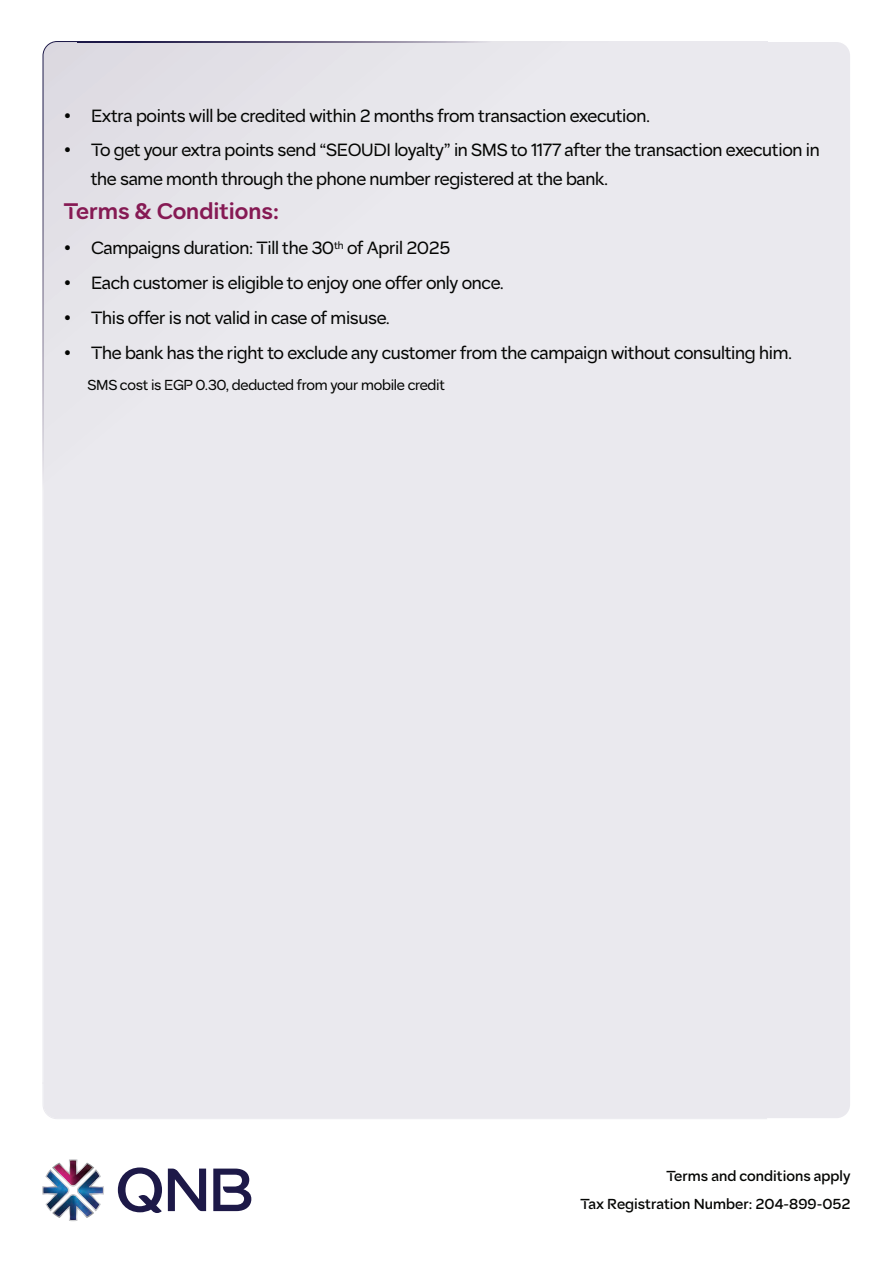
<style>
.page{position:relative;width:893px;height:1263px;background:#fff}
.page>*{position:absolute;margin:0;border:0;box-sizing:border-box;transform-origin:0 0}
.t1{font:600 21px "QNB Sans EN";color:#861a54}
.t2{font:16.5px "QNB Sans EN";letter-spacing:-.02em;color:#040503}
.t3{font:16.5px "Symbol";color:#040503}
.t4{font:500 13.5px/27.8px "QNB Sans EN";color:#040503;text-align:right}
.t5{font:13.5px "QNB Sans EN";letter-spacing:-.02em;color:#040503}
.t6{font:9.6px "QNB Sans EN";color:#040503}
</style>
<div class="page">
<div style="left:79px;top:41px;width:771px;height:1077px;background:#eae9ee"></div>
<div style="left:43px;top:1082px;width:724px;height:37px;background:#eae9ee"></div>
<img style="left:43px;top:41px;width:36px;height:1043px">
<img style="left:78px;top:41px;width:689px;height:1px">
<svg style="left:118px;top:1167px;width:133px;height:46px"></svg>
<svg style="left:42px;top:1159px;width:62px;height:62px"></svg>
<img style="left:43px;top:1160px;width:60px;height:60px">
<p class="t3" style="left:64px;top:108px;width:9px">•</p>
<p class="t3" style="left:64px;top:143px;width:9px">•</p>
<p class="t2" style="left:91px;top:101px;width:561px">Extra points will be credited within 2 months from transaction execution.</p>
<p class="t2" style="left:91px;top:135px;width:730px">To get your extra points send “SEOUDI loyalty” in SMS to 1177 after the transaction execution in</p>
<p class="t2" style="left:91px;top:164px;width:519px">the same month through the phone number registered at the bank.</p>
<p class="t1" style="left:64px;top:193px;width:217px">Terms &amp; Conditions:</p>
<p class="t2" style="left:347px;top:233px;width:105px">of April 2025</p>
<p class="t2" style="left:91px;top:233px;width:245px">Campaigns duration: Till the 30</p>
<p class="t6" style="left:334px;top:237px;width:11px">th</p>
<p class="t3" style="left:64px;top:241px;width:9px">•</p>
<p class="t3" style="left:64px;top:275px;width:9px">•</p>
<p class="t2" style="left:91px;top:268px;width:414px">Each customer is eligible to enjoy one offer only once.</p>
<p class="t3" style="left:64px;top:310px;width:9px">•</p>
<p class="t2" style="left:91px;top:303px;width:300px">This offer is not valid in case of misuse.</p>
<p class="t3" style="left:64px;top:345px;width:9px">•</p>
<p class="t2" style="left:91px;top:338px;width:703px">The bank has the right to exclude any customer from the campaign without consulting him.</p>
<p class="t5" style="left:88px;top:373px;width:359px">SMS cost is EGP 0.30, deducted from your mobile credit</p>
<p class="t4" style="left:580px;top:1161px;width:271px">Terms and conditions apply<br>Tax Registration Number: 204-899-052</p>
</div>
